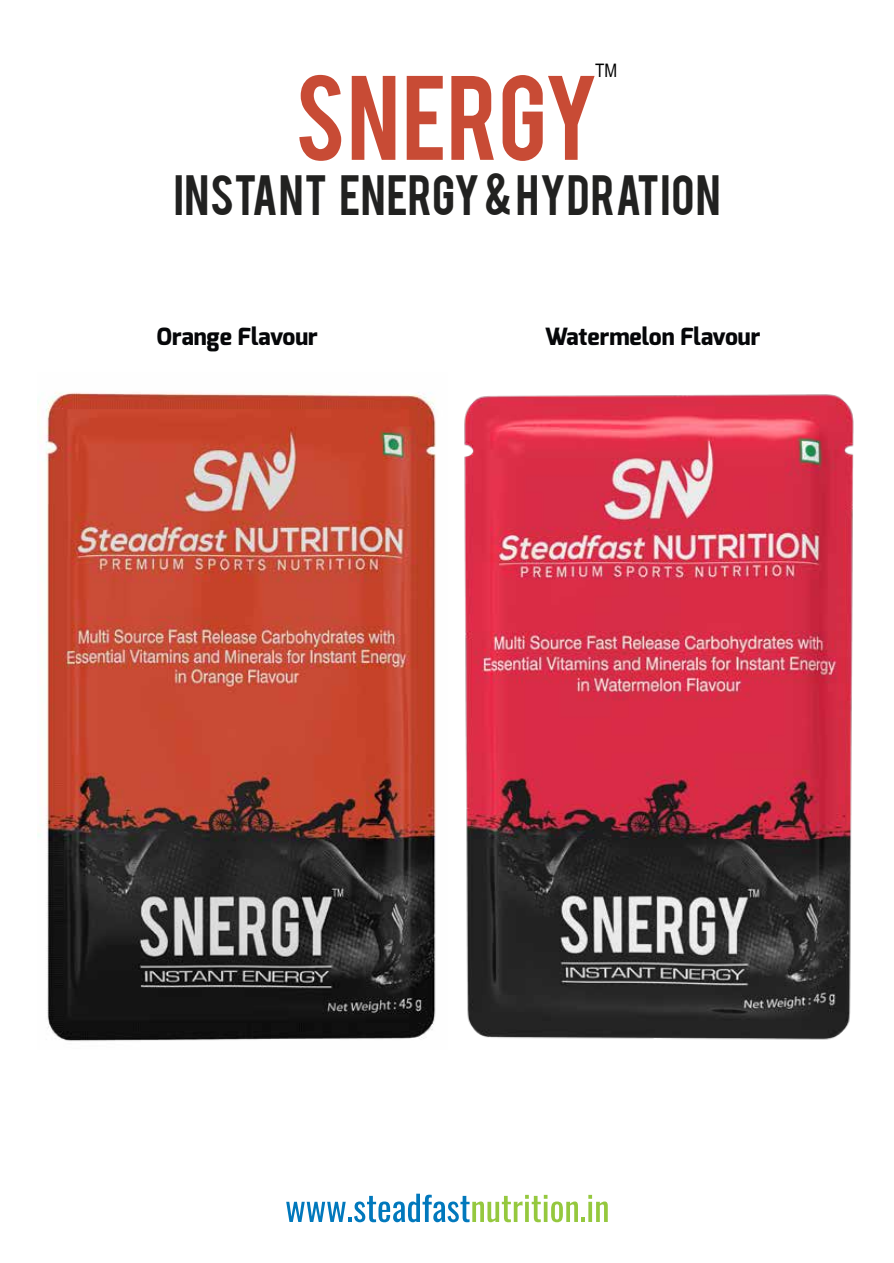
<style>
.page{position:relative;width:894px;height:1263px;background:#fff}
.page>*{position:absolute;margin:0;border:0;box-sizing:border-box;transform-origin:0 0}
.t1{font:94.2px "Bebas";color:#c84b35}
.t2{font:44.55px "Bebas";letter-spacing:.015em;color:#212120}
.t3{font:800 23.7px "Exo";color:#060709}
.t4{font:18.6px "Arial Narrow";color:#000}
</style>
<div class="page">
<svg style="left:286px;top:1193px;width:321px;height:29px"></svg>
<img style="left:37px;top:392px;width:315px;height:649px">
<img style="left:352px;top:392px;width:502px;height:648px">
<p class="t4" style="left:595px;top:57px;width:24px">TM</p>
<h1 class="t1" style="left:295px;top:49px;width:305px">SNERGY</h1>
<h2 class="t2" style="left:173px;top:163px;width:549px">INSTANT ENERGY &amp; HYDRATION</h2>
<p class="t3" style="left:156px;top:321px;width:163px">Orange Flavour</p>
<p class="t3" style="left:544px;top:321px;width:217px">Watermelon Flavour</p>
</div>
